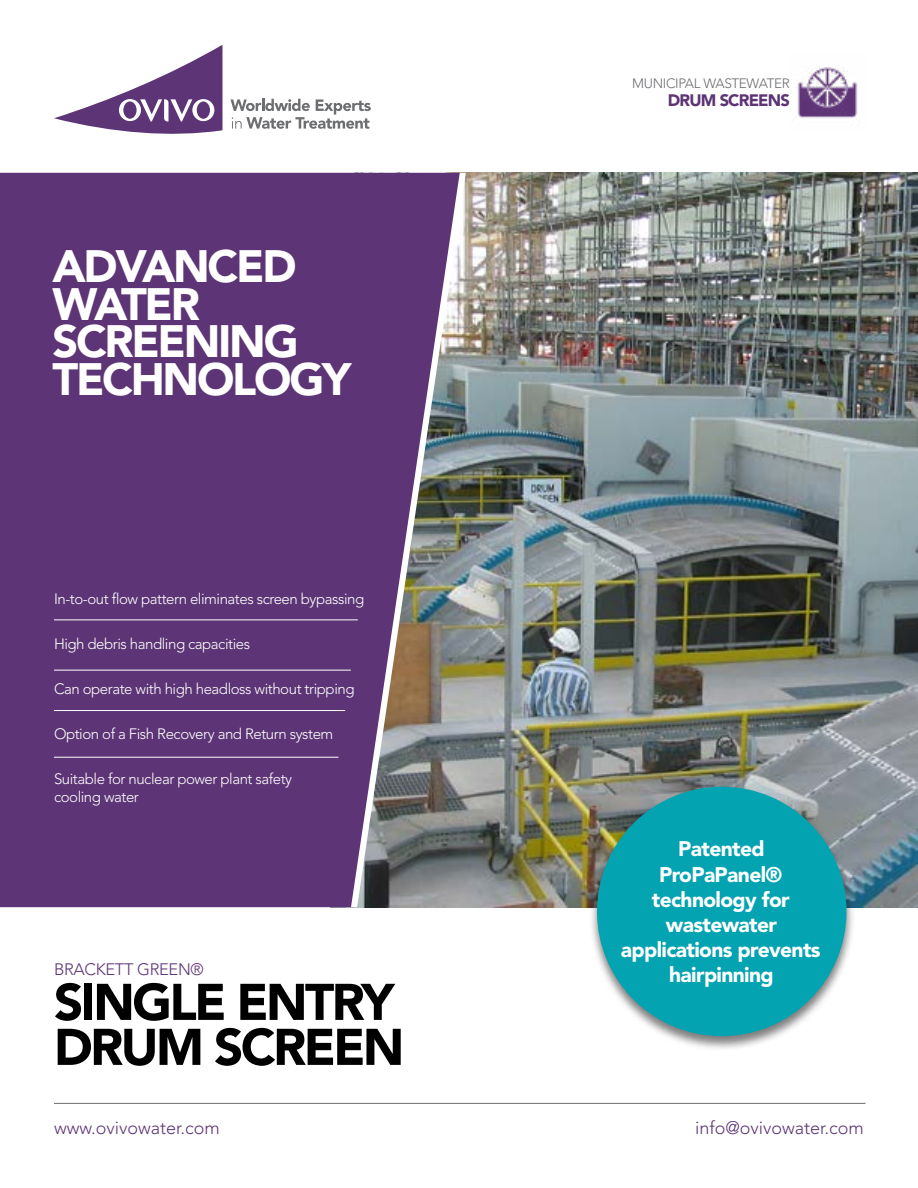
<style>
.page{position:relative;width:918px;height:1188px;background:#fff}
.page>*{position:absolute;margin:0;border:0;box-sizing:border-box;transform-origin:0 0}
.t1{font:900 51px/45px "Avenir LT Std";letter-spacing:-.05em;color:#000}
.t2{font:900 45px/37.5px "Avenir LT Std";letter-spacing:-.05em;color:#fff}
.t3{font:900 21px/25.2px "Avenir LT Std";letter-spacing:-.03em;color:#fff;text-align:center}
.t4{font:300 18px "Avenir LT Std";color:#5d3475}
.t5{font:300 16.5px "Avenir LT Std";letter-spacing:-.02em;color:#5d3475}
.t6{font:900 16.5px "Avenir LT Std";letter-spacing:-.05em;color:#5d3475}
.t7{font:300 15px/18px "Avenir LT Std";letter-spacing:-.03em;color:#fff}
.t8{font:300 13.5px "Avenir LT Std";letter-spacing:-.025em;color:#6d6e71}
</style>
<div class="page">
<img style="left:466px;top:173px;width:452px;height:734px">
<svg style="left:0;top:173px;width:460px;height:734px;background:#623e76"></svg>
<hr style="left:54px;top:1103px;width:812px;height:1px;background:#6d6e71">
<svg style="left:54px;top:45px;width:168px;height:89px"></svg>
<div style="left:197px;top:101px;width:13px;height:18px;background:#5d3475;border-radius:50%"></div>
<div style="left:123px;top:101px;width:14px;height:18px;background:#5d3475;border-radius:50%"></div>
<svg style="left:230px;top:99px;width:141px;height:30px"></svg>
<hr style="left:54px;top:670px;width:297px;height:1px;background:#fff">
<hr style="left:54px;top:710px;width:291px;height:1px;background:#fff">
<hr style="left:54px;top:757px;width:284px;height:1px;background:#fff">
<hr style="left:54px;top:620px;width:304px;height:1px;background:#fff">
<img style="left:797px;top:66px;width:61px;height:59px">
<div style="left:589px;top:786px;width:266px;height:265px;background:#000;opacity:.51"></div>
<div style="left:597px;top:787px;width:249px;height:249px;background:#03a3b1;border-radius:50%"></div>
<h2 class="t2" style="left:52px;top:248px;width:300px">ADVANCED<br>WATER<br>SCREENING<br>TECHNOLOGY</h2>
<p class="t7" style="left:54px;top:590px;width:312px">In-to-out flow pattern eliminates screen bypassing</p>
<p class="t7" style="left:54px;top:635px;width:198px">High debris handling capacities</p>
<p class="t7" style="left:54px;top:680px;width:302px">Can operate with high headloss without tripping</p>
<p class="t7" style="left:54px;top:725px;width:281px">Option of a Fish Recovery and Return system</p>
<p class="t7" style="left:54px;top:770px;width:240px">Suitable for nuclear power plant safety cooling water</p>
<p class="t5" style="left:54px;top:960px;width:151px">BRACKETT GREEN®</p>
<h1 class="t1" style="left:54px;top:979px;width:352px">SINGLE ENTRY<br>DRUM SCREEN</h1>
<p class="t8" style="left:632px;top:75px;width:159px">MUNICIPAL WASTEWATER</p>
<p class="t6" style="left:668px;top:90px;width:124px">DRUM SCREENS</p>
<h3 class="t3" style="left:621px;top:836px;width:201px">Patented<br>ProPaPanel® technology for wastewater applications prevents hairpinning</h3>
<p class="t4" style="left:54px;top:1117px;width:167px">www.ovivowater.com</p>
<p class="t4" style="left:695px;top:1117px;width:170px">info@ovivowater.com</p>
</div>
